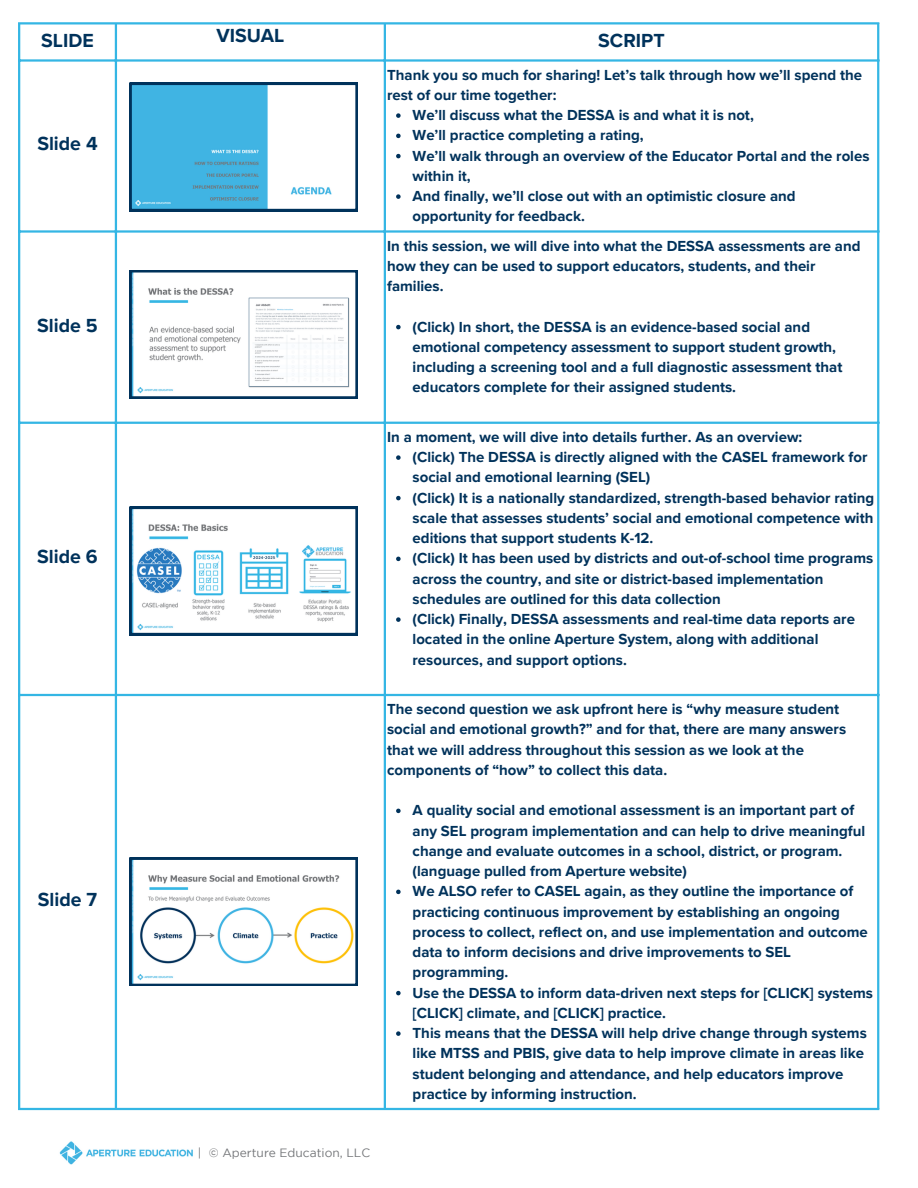
<style>
.page{position:relative;width:918px;height:1188px;background:#fff}
.page>*{position:absolute;margin:0;border:0;box-sizing:border-box;transform-origin:0 0}
.t1{font:700 19.5px "Proxima Nova";color:#00325b}
.t2{font:700 15px/20.2px "Proxima Nova";color:#00325b}
.t3{font:12px "Gotham";color:#747679}
</style>
<div class="page">
<img style="left:59px;top:1141px;width:134px;height:24px">
<svg style="left:396px;top:113px;width:5px;height:5px"></svg>
<svg style="left:396px;top:134px;width:5px;height:4px"></svg>
<svg style="left:396px;top:154px;width:5px;height:4px"></svg>
<svg style="left:396px;top:194px;width:5px;height:5px"></svg>
<svg style="left:396px;top:325px;width:5px;height:4px"></svg>
<svg style="left:396px;top:455px;width:5px;height:5px"></svg>
<svg style="left:396px;top:496px;width:5px;height:4px"></svg>
<svg style="left:396px;top:557px;width:5px;height:4px"></svg>
<svg style="left:396px;top:617px;width:5px;height:5px"></svg>
<svg style="left:396px;top:809px;width:5px;height:4px"></svg>
<svg style="left:396px;top:890px;width:5px;height:4px"></svg>
<svg style="left:396px;top:991px;width:5px;height:4px"></svg>
<svg style="left:396px;top:1031px;width:5px;height:5px"></svg>
<hr style="left:18px;top:24px;width:2px;height:1084px;background:#34b6e4">
<hr style="left:115px;top:24px;width:2px;height:1084px;background:#34b6e4">
<hr style="left:384px;top:24px;width:2px;height:1084px;background:#34b6e4">
<hr style="left:877px;top:24px;width:2px;height:1084px;background:#34b6e4">
<hr style="left:18px;top:22px;width:861px;height:2px;background:#34b6e4">
<hr style="left:18px;top:59px;width:861px;height:3px;background:#34b6e4">
<hr style="left:18px;top:230px;width:861px;height:3px;background:#34b6e4">
<hr style="left:18px;top:422px;width:861px;height:2px;background:#34b6e4">
<hr style="left:18px;top:694px;width:861px;height:2px;background:#34b6e4">
<hr style="left:18px;top:1108px;width:861px;height:2px;background:#34b6e4">
<svg style="left:130px;top:83px;width:228px;height:128px"></svg>
<svg style="left:130px;top:270px;width:228px;height:129px"></svg>
<svg style="left:130px;top:507px;width:228px;height:128px"></svg>
<svg style="left:130px;top:858px;width:228px;height:128px"></svg>
<p class="t1" style="left:41px;top:29px;width:54px">SLIDE</p>
<p class="t1" style="left:216px;top:24px;width:70px">VISUAL</p>
<p class="t1" style="left:598px;top:29px;width:68px">SCRIPT</p>
<p class="t1" style="left:37px;top:133px;width:62px">Slide 4</p>
<p class="t1" style="left:37px;top:314px;width:62px">Slide 5</p>
<p class="t1" style="left:37px;top:545px;width:62px">Slide 6</p>
<p class="t1" style="left:38px;top:889px;width:61px">Slide 7</p>
<p class="t2" style="left:387px;top:65px;width:477px">Thank you so much for sharing! Let’s talk through how we’ll spend the rest of our time together:</p>
<p class="t2" style="left:413px;top:105px;width:343px">We’ll discuss what the DESSA is and what it is not,</p>
<p class="t2" style="left:413px;top:126px;width:233px">We’ll practice completing a rating,</p>
<p class="t2" style="left:413px;top:146px;width:458px">We’ll walk through an overview of the Educator Portal and the roles within it,</p>
<p class="t2" style="left:413px;top:186px;width:385px">And finally, we’ll close out with an optimistic closure and opportunity for feedback.</p>
<p class="t2" style="left:387px;top:236px;width:475px">In this session, we will dive into what the DESSA assessments are and how they can be used to support educators, students, and their families.</p>
<p class="t2" style="left:413px;top:317px;width:431px">(Click) In short, the DESSA is an evidence-based social and emotional competency assessment to support student growth, including a screening tool and a full diagnostic assessment that educators complete for their assigned students.</p>
<p class="t2" style="left:387px;top:427px;width:417px">In a moment, we will dive into details further. As an overview:</p>
<p class="t2" style="left:413px;top:447px;width:456px">(Click) The DESSA is directly aligned with the CASEL framework for social and emotional learning (SEL)</p>
<p class="t2" style="left:413px;top:488px;width:463px;text-align:justify">(Click) It is a nationally standardized, strength-based behavior rating scale that assesses students’ social and emotional competence with editions that support students K-12.</p>
<p class="t2" style="left:413px;top:549px;width:462px">(Click) It has been used by districts and out-of-school time programs across the country, and site or district-based implementation schedules are outlined for this data collection</p>
<p class="t2" style="left:413px;top:609px;width:444px">(Click) Finally, DESSA assessments and real-time data reports are located in the online Aperture System, along with additional resources, and support options.</p>
<p class="t2" style="left:387px;top:699px;width:461px">The second question we ask upfront here is “why measure student social and emotional growth?” and for that, there are many answers that we will address throughout this session as we look at the components of “how” to collect this data.</p>
<p class="t2" style="left:413px;top:801px;width:454px">A quality social and emotional assessment is an important part of any SEL program implementation and can help to drive meaningful change and evaluate outcomes in a school, district, or program. (language pulled from Aperture website)</p>
<p class="t2" style="left:413px;top:882px;width:457px">We ALSO refer to CASEL again, as they outline the importance of practicing continuous improvement by establishing an ongoing process to collect, reflect on, and use implementation and outcome data to inform decisions and drive improvements to SEL programming.</p>
<p class="t2" style="left:413px;top:983px;width:462px">Use the DESSA to inform data-driven next steps for [CLICK] systems [CLICK] climate, and [CLICK] practice.</p>
<p class="t2" style="left:413px;top:1023px;width:456px">This means that the DESSA will help drive change through systems like MTSS and PBIS, give data to help improve climate in areas like student belonging and attendance, and help educators improve practice by informing instruction.</p>
<p class="t3" style="left:198px;top:1148px;width:174px">| © Aperture Education, LLC</p>
</div>
